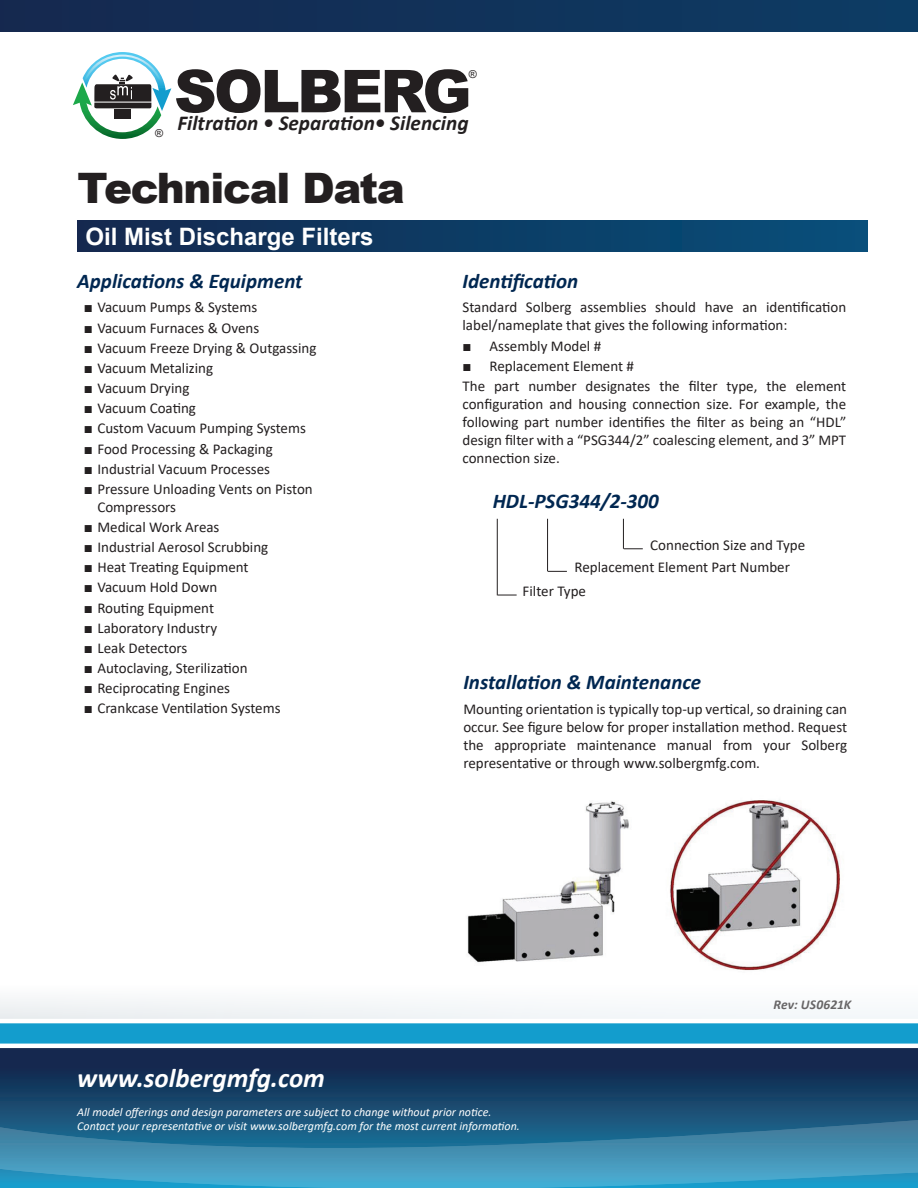
<style>
.page{position:relative;width:918px;height:1188px;background:#fff}
.page>*{position:absolute;margin:0;border:0;box-sizing:border-box;transform-origin:0 0}
.t1{font:900 59.1px "Arial";letter-spacing:-.045em;color:#231f20}
.t2{font:900 42px "Arial";letter-spacing:-.03em;color:#231f20}
.t3{font:italic 700 27px "Calibri";color:#fff}
.Section_Headline__on{font:700 24px "Arial";color:#fff}
.t4{font:italic 700 21.3px "Calibri";color:#231f20}
.Section_Title{font:italic 700 21px "Calibri";color:#002751}
.Bullets{font:15px/18px "Calibri";color:#231f20}
.Section_Title-2{font:15px "Calibri";color:#231f20}
.t5{font:italic 700 13.5px "Calibri";letter-spacing:.005em;color:#231f20}
.t6{font:italic 12px/14.4px "Calibri";color:#fff}
.t7{font:10.95px "Arial";color:#231f20}
.s1{font-family:"Arial"}
</style>
<div class="page">
<svg style="left:0;top:1048px;width:918px;height:140px;background:#255f85"></svg>
<svg style="left:0;top:1023px;width:918px;height:21px;background:#1ba0ce"></svg>
<svg style="left:73px;top:52px;width:98px;height:87px"></svg>
<div style="left:0;top:0;width:918px;height:32px;background:#11325a"></div>
<hr style="left:497px;top:519px;width:1px;height:76px;background:#231f20">
<hr style="left:623px;top:519px;width:1px;height:30px;background:#231f20">
<hr style="left:547px;top:519px;width:1px;height:52px;background:#231f20">
<svg style="left:624px;top:548px;width:19px;height:1px"></svg>
<svg style="left:548px;top:571px;width:19px;height:1px"></svg>
<svg style="left:498px;top:595px;width:19px;height:1px"></svg>
<div style="left:78px;top:221px;width:789px;height:30px;background:linear-gradient(to right,#14284e,#074f7b)"></div>
<img style="left:467px;top:800px;width:373px;height:171px">
<p class="t7" style="left:155px;top:126px;width:10px">®</p>
<h1 class="t1" style="left:174px;top:48px;width:299px">SOLBERG</h1>
<h3 class="t4" style="left:177px;top:108px;width:293px">Filtration • Separation• Silencing</h3>
<p class="t7" style="left:469px;top:67px;width:10px">®</p>
<p class="t2" style="left:78px;top:157px;width:329px">Technical Data</p>
<p class="Section_Headline__on" style="left:86px;top:220px;width:290px">Oil Mist Discharge Filters</p>
<p class="Section_Title" style="left:77px;top:266px;width:227px">Applications &amp; Equipment</p>
<p class="Bullets" style="left:84px;top:298px;width:175px"><span class="s1">■</span> Vacuum Pumps &amp; Systems</p>
<p class="Bullets" style="left:84px;top:318px;width:177px"><span class="s1">■</span> Vacuum Furnaces &amp; Ovens</p>
<p class="Bullets" style="left:84px;top:338px;width:234px"><span class="s1">■</span> Vacuum Freeze Drying &amp; Outgassing</p>
<p class="Bullets" style="left:84px;top:359px;width:131px"><span class="s1">■</span> Vacuum Metalizing</p>
<p class="Bullets" style="left:84px;top:379px;width:107px"><span class="s1">■</span> Vacuum Drying</p>
<p class="Bullets" style="left:84px;top:399px;width:114px"><span class="s1">■</span> Vacuum Coating</p>
<p class="Bullets" style="left:84px;top:419px;width:224px"><span class="s1">■</span> Custom Vacuum Pumping Systems</p>
<p class="Bullets" style="left:84px;top:439px;width:191px"><span class="s1">■</span> Food Processing &amp; Packaging</p>
<p class="Bullets" style="left:84px;top:459px;width:188px"><span class="s1">■</span> Industrial Vacuum Processes</p>
<p class="Bullets" style="left:97px;top:479px;width:217px;text-indent:-14px"><span class="s1">■</span> Pressure Unloading Vents on Piston<br>Compressors</p>
<p class="Bullets" style="left:84px;top:518px;width:137px"><span class="s1">■</span> Medical Work Areas</p>
<p class="Bullets" style="left:84px;top:538px;width:186px"><span class="s1">■</span> Industrial Aerosol Scrubbing</p>
<p class="Bullets" style="left:84px;top:558px;width:166px"><span class="s1">■</span> Heat Treating Equipment</p>
<p class="Bullets" style="left:84px;top:578px;width:135px"><span class="s1">■</span> Vacuum Hold Down</p>
<p class="Bullets" style="left:84px;top:598px;width:132px"><span class="s1">■</span> Routing Equipment</p>
<p class="Bullets" style="left:84px;top:618px;width:135px"><span class="s1">■</span> Laboratory Industry</p>
<p class="Bullets" style="left:84px;top:639px;width:105px"><span class="s1">■</span> Leak Detectors</p>
<p class="Bullets" style="left:84px;top:659px;width:165px"><span class="s1">■</span> Autoclaving, Sterilization</p>
<p class="Bullets" style="left:84px;top:679px;width:148px"><span class="s1">■</span> Reciprocating Engines</p>
<p class="Bullets" style="left:84px;top:699px;width:198px"><span class="s1">■</span> Crankcase Ventilation Systems</p>
<p class="Section_Title" style="left:463px;top:266px;width:117px">Identification</p>
<p class="Bullets" style="left:463px;top:298px;width:385px">Standard Solberg assemblies should have an identification label/nameplate that gives the following information:</p>
<p class="Bullets" style="left:463px;top:336px;width:140px"><span class="s1">■</span> Assembly Model #</p>
<p class="Bullets" style="left:463px;top:356px;width:173px"><span class="s1">■</span> Replacement Element #</p>
<p class="Bullets" style="left:463px;top:377px;width:385px;text-align:justify">The part number designates the filter type, the element configuration and housing connection size. For example, the following part number identifies the filter as being an “HDL” design filter with a “PSG344/2” coalescing element, and 3” MPT connection size.</p>
<p class="Section_Title" style="left:493px;top:487px;width:168px">HDL-PSG344/2-300</p>
<p class="Section_Title-2" style="left:650px;top:535px;width:156px">Connection Size and Type</p>
<p class="Section_Title-2" style="left:575px;top:557px;width:217px">Replacement Element Part Number</p>
<p class="Section_Title-2" style="left:523px;top:580px;width:65px">Filter Type</p>
<p class="Section_Title" style="left:463px;top:667px;width:239px">Installation &amp; Maintenance</p>
<p class="Bullets" style="left:463px;top:699px;width:385px;text-align:justify">Mounting orientation is typically top-up vertical, so draining can occur. See figure below for proper installation method. Request the appropriate maintenance manual from your Solberg representative or through www.solbergmfg.com.</p>
<h3 class="t3" style="left:77px;top:1059px;width:249px">www.solbergmfg.com</h3>
<p class="t5" style="left:774px;top:995px;width:79px">Rev: US0621K</p>
<p class="t6" style="left:77px;top:1104px;width:444px">All model offerings and design parameters are subject to change without prior notice.<br>Contact your representative or visit www.solbergmfg.com for the most current information.</p>
</div>
